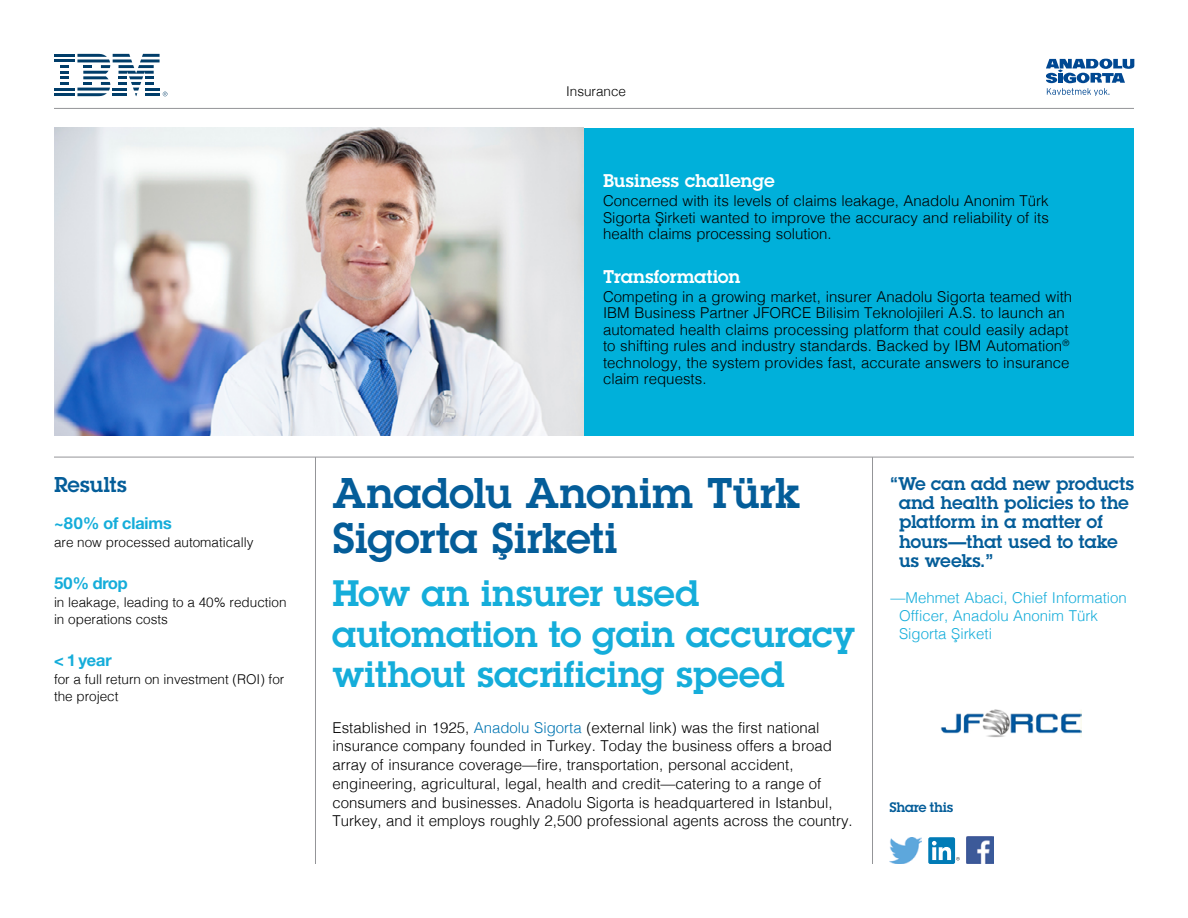
<style>
.page{position:relative;width:1188px;height:918px;background:#fff}
.page>*{position:absolute;margin:0;border:0;box-sizing:border-box;transform-origin:0 0}
.t1{font:42px/45px "Lubalin Demifor IBM";color:#045d99}
.t2{font:36px/40.5px "Lubalin Demifor IBM";letter-spacing:-.005em;color:#15adda}
.t3{font:21px "Lubalin Demifor IBM";color:#045d99}
.t4{font:18px/19.5px "Lubalin Demifor IBM";color:#045d99}
.t5{font:18px "Lubalin Demifor IBM";color:#fff}
.t6{font:16.5px "Helv Neue Boldfor IBM";color:#15adda}
.t7{font:300 15px/16.5px "Helvetica";color:#000}
.t8{font:300 15px/18px "Helvetica";color:#15adda}
.t9{font:300 13.5px/17.2px "Helvetica";color:#000}
.t10{font:13.5px "Lubalin Demifor IBM";letter-spacing:-.015em;color:#045d99}
.s1{color:#0075b2}
</style>
<div class="page">
<hr style="left:315px;top:457px;width:1px;height:407px;background:#949598">
<hr style="left:872px;top:457px;width:1px;height:407px;background:#949598">
<hr style="left:54px;top:108px;width:1080px;height:1px;background:#949598">
<hr style="left:54px;top:457px;width:1080px;height:1px;background:#949598">
<div style="left:577px;top:128px;width:557px;height:310px;background:#00b0da"></div>
<svg style="left:1046px;top:58px;width:89px;height:38px"></svg>
<img style="left:890px;top:838px;width:32px;height:26px">
<div style="left:928px;top:837px;width:27px;height:27px;background:#007bb6;border-radius:2px"></div>
<svg style="left:932px;top:841px;width:28px;height:20px"></svg>
<img style="left:966px;top:837px;width:27px;height:27px">
<hr style="left:54px;top:54px;width:21px;height:3px;background:#003d69">
<hr style="left:54px;top:59px;width:21px;height:3px;background:#003d69">
<hr style="left:54px;top:88px;width:21px;height:3px;background:#003d69">
<svg style="left:60px;top:65px;width:9px;height:20px"></svg>
<hr style="left:54px;top:93px;width:21px;height:3px;background:#003d69">
<svg style="left:77px;top:54px;width:90px;height:42px"></svg>
<img style="left:54px;top:128px;width:530px;height:309px">
<img style="left:941px;top:709px;width:141px;height:28px">
<div style="left:38px;top:437px;width:1100px;height:7px;background:#fff"></div>
<svg style="left:499px;top:554px;width:8px;height:6px"></svg>
<h3 class="t3" style="left:54px;top:470px;width:74px">Results</h3>
<p class="t6" style="left:54px;top:513px;width:119px">~80% of claims</p>
<p class="t9" style="left:54px;top:533px;width:201px">are now processed automatically</p>
<p class="t6" style="left:54px;top:572px;width:75px">50% drop</p>
<p class="t9" style="left:54px;top:593px;width:234px">in leakage, leading to a 40% reduction in operations costs</p>
<p class="t6" style="left:54px;top:649px;width:59px">&lt; 1 year</p>
<p class="t9" style="left:54px;top:670px;width:232px">for a full return on investment (ROI) for the project</p>
<p class="t9" style="left:566px;top:82px;width:62px">Insurance</p>
<p class="t5" style="left:603px;top:169px;width:173px">Business challenge</p>
<p class="t7" style="left:603px;top:191px;width:447px;text-align:justify">Concerned with its levels of claims leakage, Anadolu Anonim Türk Sigorta Şirketi wanted to improve the accuracy and reliability of its health claims processing solution.</p>
<p class="t5" style="left:603px;top:264px;width:139px">Transformation</p>
<p class="t7" style="left:603px;top:287px;width:471px">Competing in a growing market, insurer Anadolu Sigorta teamed with IBM Business Partner JFORCE Bilisim Teknolojileri A.S. to launch an automated health claims processing platform that could easily adapt to shifting rules and industry standards. Backed by IBM Automation<sup>® </sup>technology, the system provides fast, accurate answers to insurance claim requests.</p>
<h1 class="t1" style="left:333px;top:470px;width:469px">Anadolu Anonim Türk<br>Sigorta Sirketi</h1>
<h2 class="t2" style="left:333px;top:573px;width:524px">How an insurer used automation to gain accuracy without sacrificing speed</h2>
<p class="t7" style="left:333px;top:717px;width:522px;line-height:18.8px">Established in 1925, <span class="s1">Anadolu Sigorta</span> (external link) was the first national insurance company founded in Turkey. Today the business offers a broad array of insurance coverage—fire, transportation, personal accident, engineering, agricultural, legal, health and credit—catering to a range of consumers and businesses. Anadolu Sigorta is headquartered in Istanbul, Turkey, and it employs roughly 2,500 professional agents across the country.</p>
<p class="t4" style="left:899px;top:473px;width:236px;text-indent:-8px">“We can add new products and health policies to the platform in a matter of hours—that used to take us weeks.”</p>
<p class="t8" style="left:899px;top:587px;width:229px;text-indent:-9px">—Mehmet Abaci, Chief Information<br>Officer, Anadolu Anonim Türk<br>Sigorta Şirketi</p>
<p class="t10" style="left:890px;top:798px;width:65px">Share this</p>
</div>
